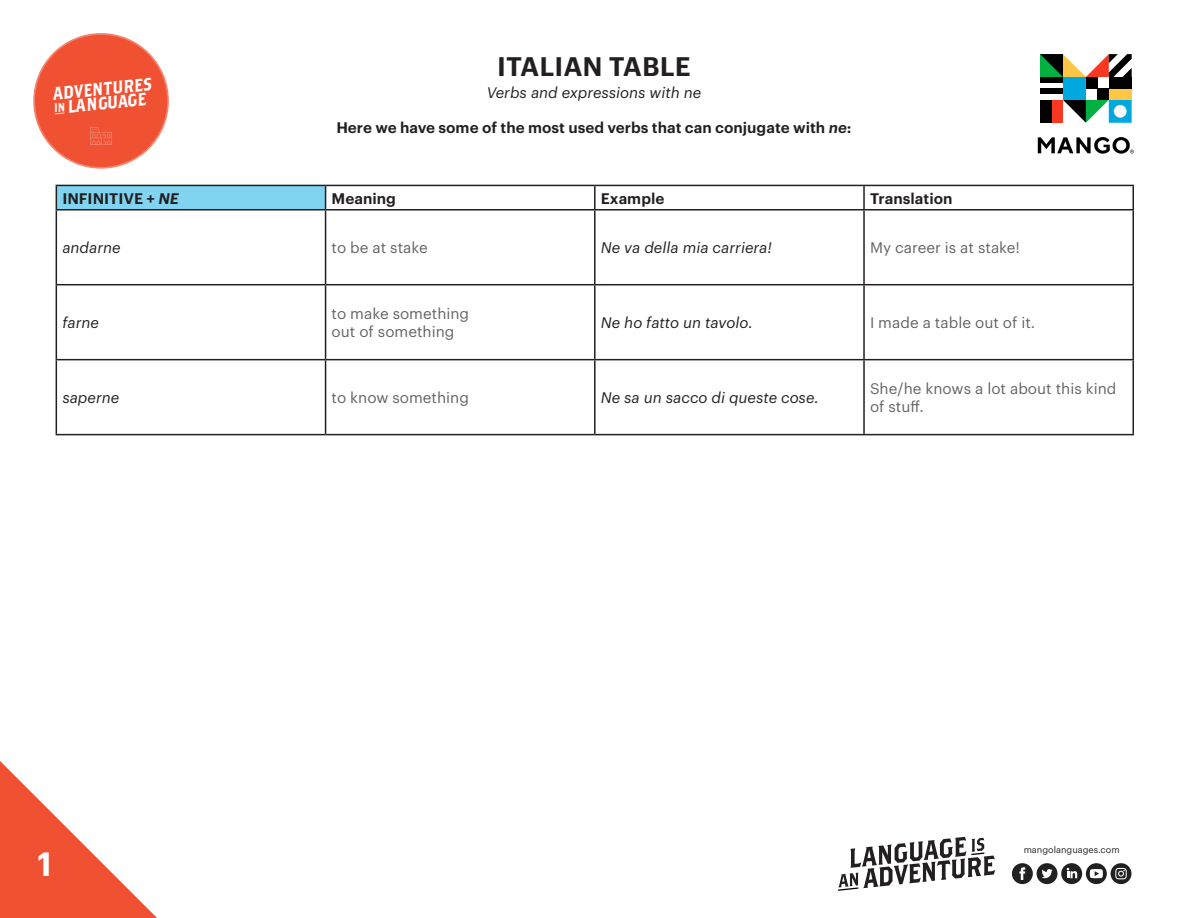
<style>
.page{position:relative;width:1188px;height:918px;background:#fff}
.page>*{position:absolute;margin:0;border:0;box-sizing:border-box;transform-origin:0 0}
.t1{font:600 33px "Graphik LCG";color:#fff}
.t2{font:600 26.25px "Graphik LCG";color:#231f20}
.t3{font:17.85px/14.4px "Brothers OT";color:#fff;scale:.91 1}
.t4{font:15px/18px "Graphik LCG";color:#636366}
.t5{font:italic 15px "Graphik LCG";color:#231f20}
.t6{font:600 15px "Graphik LCG";color:#231f20}
.t7{font:9px "Graphik LCG";color:#231f20}
.s1{font-size:12px}
.s2{font-style:italic}
</style>
<div class="page">
<svg style="left:0;top:761px;width:157px;height:157px"></svg>
<svg style="left:1038px;top:137px;width:96px;height:17px"></svg>
<div style="left:1063px;top:77px;width:23px;height:23px;background:#00a8e0"></div>
<div style="left:1097px;top:88px;width:12px;height:12px;background:#000"></div>
<div style="left:1040px;top:77px;width:23px;height:6px;background:#000"></div>
<div style="left:1040px;top:88px;width:23px;height:6px;background:#000"></div>
<svg style="left:1063px;top:100px;width:69px;height:23px"></svg>
<div style="left:1086px;top:77px;width:11px;height:11px;background:#000"></div>
<div style="left:1040px;top:100px;width:23px;height:23px;background:#fa3821"></div>
<div style="left:1040px;top:100px;width:12px;height:23px;background:#000"></div>
<div style="left:1109px;top:77px;width:23px;height:23px;background:#ffc745"></div>
<div style="left:1109px;top:77px;width:23px;height:11px;background:#000"></div>
<svg style="left:1040px;top:54px;width:92px;height:23px"></svg>
<div style="left:33px;top:33px;width:136px;height:136px;background:#f05132;border-radius:50%"></div>
<svg style="left:55px;top:112px;width:10px;height:2px"></svg>
<svg style="left:90px;top:127px;width:22px;height:18px"></svg>
<div style="left:32px;top:31px;width:139px;height:139px;border:3px solid #fff;border-radius:50%"></div>
<svg style="left:838px;top:837px;width:157px;height:54px"></svg>
<div style="left:1086px;top:863px;width:21px;height:21px;background:#212121;border-radius:10px"></div>
<svg style="left:1090px;top:869px;width:13px;height:9px"></svg>
<div style="left:1037px;top:863px;width:20px;height:21px;background:#212121;border-radius:10px"></div>
<svg style="left:1041px;top:869px;width:12px;height:9px"></svg>
<div style="left:1061px;top:863px;width:21px;height:21px;background:#212121;border-radius:10px"></div>
<svg style="left:1067px;top:868px;width:10px;height:10px"></svg>
<div style="left:1012px;top:863px;width:21px;height:21px;background:#212121;border-radius:10px"></div>
<svg style="left:1019px;top:867px;width:6px;height:13px"></svg>
<div style="left:1111px;top:863px;width:20px;height:21px;background:#212121;border-radius:10px"></div>
<svg style="left:1115px;top:868px;width:12px;height:11px"></svg>
<div style="left:56px;top:185px;width:270px;height:25px;background:#80d4f0"></div>
<hr style="left:56px;top:185px;width:270px;height:1px;background:#231f20">
<svg style="left:56px;top:186px;width:1px;height:23px"></svg>
<hr style="left:326px;top:185px;width:269px;height:1px;background:#231f20">
<svg style="left:325px;top:186px;width:1px;height:23px"></svg>
<hr style="left:595px;top:185px;width:269px;height:1px;background:#231f20">
<hr style="left:594px;top:186px;width:2px;height:23px;background:#231f20">
<hr style="left:864px;top:185px;width:270px;height:1px;background:#231f20">
<hr style="left:863px;top:186px;width:2px;height:23px;background:#231f20">
<hr style="left:1132px;top:186px;width:2px;height:23px;background:#231f20">
<hr style="left:56px;top:209px;width:270px;height:2px;background:#231f20">
<hr style="left:56px;top:211px;width:1px;height:73px;background:#231f20">
<hr style="left:326px;top:209px;width:269px;height:2px;background:#231f20">
<hr style="left:325px;top:211px;width:1px;height:73px;background:#231f20">
<hr style="left:595px;top:209px;width:269px;height:2px;background:#231f20">
<hr style="left:594px;top:211px;width:2px;height:73px;background:#231f20">
<hr style="left:864px;top:209px;width:270px;height:2px;background:#231f20">
<hr style="left:863px;top:211px;width:2px;height:73px;background:#231f20">
<hr style="left:1132px;top:211px;width:2px;height:73px;background:#231f20">
<hr style="left:56px;top:284px;width:270px;height:1px;background:#231f20">
<hr style="left:56px;top:285px;width:1px;height:74px;background:#231f20">
<hr style="left:326px;top:284px;width:269px;height:1px;background:#231f20">
<hr style="left:325px;top:285px;width:1px;height:74px;background:#231f20">
<hr style="left:595px;top:284px;width:269px;height:1px;background:#231f20">
<hr style="left:594px;top:285px;width:2px;height:74px;background:#231f20">
<hr style="left:864px;top:284px;width:270px;height:1px;background:#231f20">
<hr style="left:863px;top:285px;width:2px;height:74px;background:#231f20">
<hr style="left:1132px;top:285px;width:2px;height:74px;background:#231f20">
<hr style="left:56px;top:359px;width:270px;height:1px;background:#231f20">
<hr style="left:56px;top:360px;width:1px;height:74px;background:#231f20">
<hr style="left:326px;top:359px;width:269px;height:1px;background:#231f20">
<hr style="left:325px;top:360px;width:1px;height:74px;background:#231f20">
<hr style="left:595px;top:359px;width:269px;height:1px;background:#231f20">
<hr style="left:594px;top:360px;width:2px;height:74px;background:#231f20">
<hr style="left:864px;top:359px;width:270px;height:1px;background:#231f20">
<hr style="left:863px;top:360px;width:2px;height:74px;background:#231f20">
<hr style="left:1132px;top:360px;width:2px;height:74px;background:#231f20">
<hr style="left:56px;top:434px;width:270px;height:1px;background:#231f20">
<hr style="left:326px;top:434px;width:269px;height:1px;background:#231f20">
<hr style="left:595px;top:434px;width:269px;height:1px;background:#231f20">
<hr style="left:864px;top:434px;width:270px;height:1px;background:#231f20">
<p class="t3" style="left:52px;top:88px;width:111px;rotate:-6deg">ADVENTURES<br><span class="s1">IN</span> LANGUAGE</p>
<p class="t2" style="left:497px;top:46px;width:195px">ITALIAN TABLE</p>
<p class="t5" style="left:487px;top:81px;width:216px">Verbs and expressions with ne</p>
<p class="t6" style="left:336px;top:116px;width:517px">Here we have some of the most used verbs that can conjugate with <span class="s2">ne</span>:</p>
<p class="t6" style="left:62px;top:187px;width:118px">INFINITIVE + <span class="s2">NE</span></p>
<p class="t6" style="left:332px;top:187px;width:66px">Meaning</p>
<p class="t6" style="left:601px;top:187px;width:65px">Example</p>
<p class="t6" style="left:870px;top:187px;width:84px">Translation</p>
<p class="t5" style="left:62px;top:237px;width:60px">andarne</p>
<p class="t4" style="left:332px;top:238px;width:98px">to be at stake</p>
<p class="t5" style="left:601px;top:237px;width:173px">Ne va della mia carriera!</p>
<p class="t4" style="left:870px;top:238px;width:152px">My career is at stake!</p>
<p class="t5" style="left:62px;top:312px;width:38px">farne</p>
<p class="t4" style="left:332px;top:304px;width:139px">to make something out of something</p>
<p class="t5" style="left:601px;top:312px;width:154px">Ne ho fatto un tavolo.</p>
<p class="t4" style="left:870px;top:313px;width:167px">I made a table out of it.</p>
<p class="t5" style="left:62px;top:387px;width:59px">saperne</p>
<p class="t4" style="left:332px;top:388px;width:139px">to know something</p>
<p class="t5" style="left:601px;top:387px;width:220px">Ne sa un sacco di queste cose.</p>
<p class="t4" style="left:870px;top:379px;width:248px">She/he knows a lot about this kind of stuff.</p>
<p class="t1" style="left:37px;top:839px;width:16px">1</p>
<p class="t7" style="left:1024px;top:843px;width:98px">mangolanguages.com</p>
</div>
